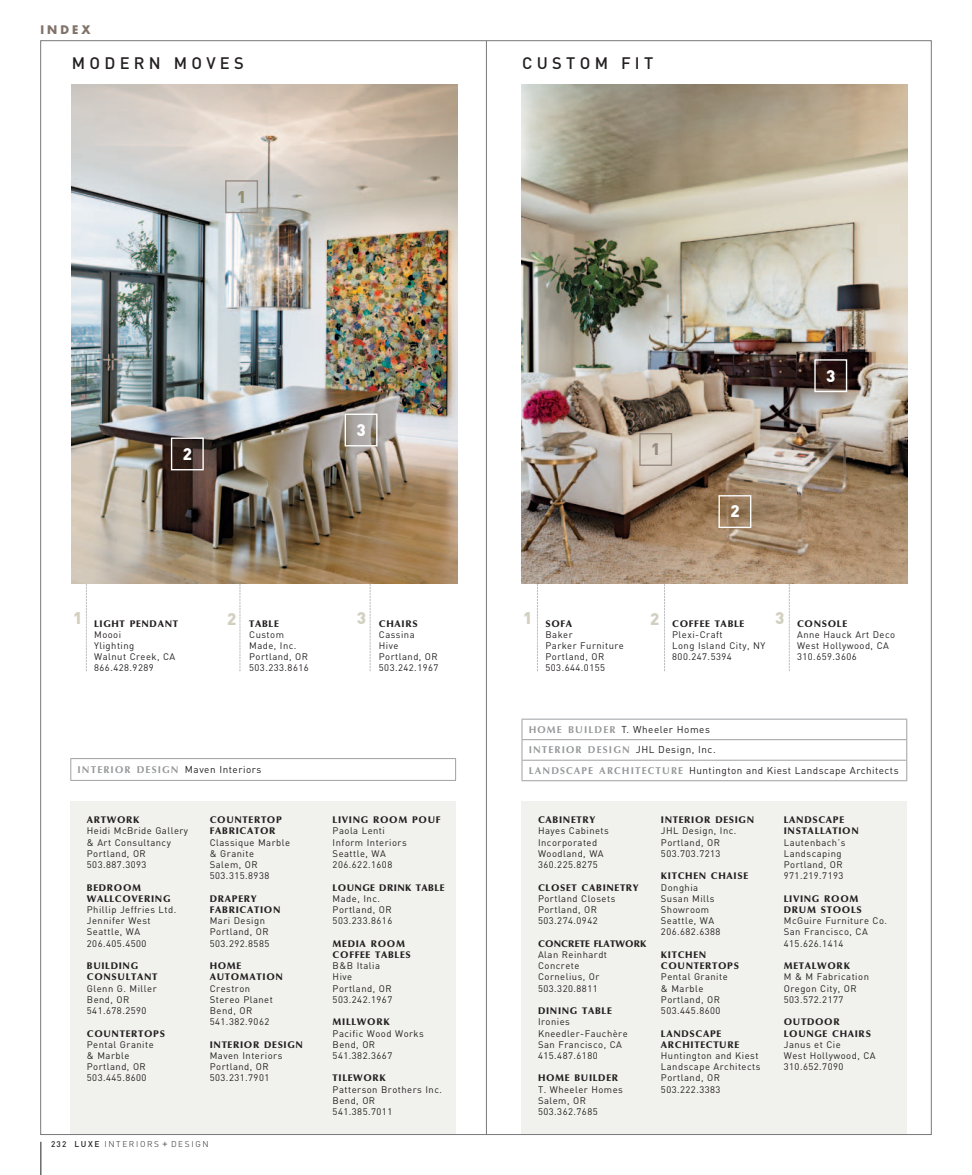
<style>
.page{position:relative;width:972px;height:1175px;background:#fff}
.page>*{position:absolute;margin:0;border:0;box-sizing:border-box;transform-origin:0 0}
.t1{font:500 16.5px "DIN";letter-spacing:.26em;color:#231f20}
.t2{font:900 16.5px "DIN";color:#d2cfc0}
.t3{font:900 16.5px "DIN";color:#fff}
.t4{font:900 16.5px "DIN";color:#948f71}
.t5{font:900 16.5px "DIN";color:#978b83}
.t6{font:700 11.55px "Futura Std";letter-spacing:.26em;color:#81736a}
.t7{font:9.9px "DIN";letter-spacing:.05em;color:#231f20}
.t8{font:700 9.9px "Optima";letter-spacing:.115em;color:#949698}
.t9{font:900 9.6px/11.2px "Optima";letter-spacing:.065em;color:#231f20}
.t10{font:900 9.6px "Optima";letter-spacing:.04em;color:#231f20}
.t11{font:900 9.6px "Optima";letter-spacing:.015em;color:#231f20}
.t12{font:9.45px/11.2px "DIN";letter-spacing:.05em;color:#231f20}
.t13{font:300 8.4px "DIN";letter-spacing:.2em;color:#231f20}
.s1{font-family:"DIN";font-weight:400;color:#231f20}
.s2{font-weight:500;font-size:8.1px}
.s3{font-weight:500}
.s4{font-size:11.1px}
.s5{font-family:"Optima";font-weight:700;color:#949698}
</style>
<div class="page">
<div style="left:522px;top:801px;width:385px;height:333px;background:#f1f1ee"></div>
<div style="left:70px;top:801px;width:386px;height:333px;background:#f1f1ee"></div>
<svg style="left:240px;top:583px;width:1px;height:88px"></svg>
<svg style="left:370px;top:583px;width:1px;height:88px"></svg>
<svg style="left:86px;top:583px;width:1px;height:88px"></svg>
<svg style="left:537px;top:583px;width:1px;height:88px"></svg>
<svg style="left:664px;top:583px;width:1px;height:88px"></svg>
<svg style="left:789px;top:583px;width:1px;height:88px"></svg>
<hr style="left:41px;top:1141px;width:1px;height:33px;background:#231f20">
<hr style="left:486px;top:41px;width:1px;height:1093px;background:#77797b">
<img style="left:72px;top:84px;width:385px;height:499px">
<div style="left:345px;top:413px;width:33px;height:33px;border:1px solid #fff"></div>
<div style="left:225px;top:180px;width:33px;height:33px;border:1px solid #978b83"></div>
<hr style="left:70px;top:758px;width:386px;height:1px;background:#9ea0a2">
<svg style="left:70px;top:759px;width:1px;height:21px"></svg>
<svg style="left:455px;top:759px;width:1px;height:21px"></svg>
<hr style="left:70px;top:780px;width:386px;height:1px;background:#9ea0a2">
<div style="left:171px;top:437px;width:33px;height:33px;border:1px solid #fff"></div>
<img style="left:521px;top:84px;width:386px;height:499px">
<div style="left:814px;top:359px;width:33px;height:33px;border:1px solid #fff"></div>
<div style="left:718px;top:495px;width:33px;height:33px;border:1px solid #fff"></div>
<hr style="left:522px;top:718px;width:385px;height:1px;background:#9ea0a2">
<hr style="left:522px;top:739px;width:385px;height:1px;background:#9ea0a2">
<hr style="left:522px;top:760px;width:385px;height:1px;background:#9ea0a2">
<svg style="left:522px;top:719px;width:1px;height:61px"></svg>
<svg style="left:906px;top:719px;width:1px;height:61px"></svg>
<hr style="left:522px;top:780px;width:385px;height:1px;background:#9ea0a2">
<div style="left:639px;top:433px;width:33px;height:33px;border:1px solid #978b83"></div>
<p class="t6" style="left:40px;top:22px;width:51px">INDEX</p>
<h1 class="t1" style="left:72px;top:53px;width:174px">MODERN MOVES</h1>
<h1 class="t1" style="left:522px;top:53px;width:133px">CUSTOM FIT</h1>
<h1 class="t4" style="left:237px;top:191px;width:11px">1</h1>
<h1 class="t3" style="left:183px;top:448px;width:11px">2</h1>
<h1 class="t3" style="left:356px;top:424px;width:11px">3</h1>
<h1 class="t2" style="left:73px;top:612px;width:11px">1</h1>
<p class="t9" style="left:94px;top:617px;width:85px">LIGHT PENDANT</p>
<p class="t12" style="left:94px;top:628px;width:83px">Moooi<br>Ylighting<br>Walnut Creek, CA<br>866.428.9289</p>
<p class="t9" style="left:249px;top:617px;width:31px">TABLE</p>
<h1 class="t2" style="left:357px;top:612px;width:11px">3</h1>
<p class="t12" style="left:249px;top:628px;width:61px">Custom<br>Made, Inc.<br>Portland, OR<br>503.233.8616</p>
<h1 class="t2" style="left:227px;top:613px;width:11px">2</h1>
<p class="t9" style="left:379px;top:617px;width:40px">CHAIRS</p>
<p class="t12" style="left:379px;top:628px;width:61px">Cassina<br>Hive<br>Portland, OR<br>503.242.1967</p>
<p class="t8" style="left:78px;top:763px;width:185px">INTERIOR DESIGN <span class="s1">Maven Interiors</span></p>
<p class="t9" style="left:87px;top:814px;width:54px">ARTWORK</p>
<p class="t12" style="left:87px;top:825px;width:103px">Heidi McBride Gallery &amp; Art Consultancy<br>Portland, OR<br>503.887.3093</p>
<p class="t9" style="left:87px;top:881px;width:85px">BEDROOM<br>WALLCOVERING</p>
<p class="t12" style="left:87px;top:903px;width:91px">Phillip Jeffries Ltd.<br>Jennifer West<br>Seattle, WA<br>206.405.4500</p>
<p class="t9" style="left:87px;top:960px;width:72px">BUILDING<br>CONSULTANT</p>
<p class="t12" style="left:87px;top:982px;width:71px">Glenn G. Miller<br>Bend, OR<br>541.678.2590</p>
<p class="t9" style="left:87px;top:1027px;width:80px">COUNTERTOPS</p>
<p class="t12" style="left:87px;top:1038px;width:68px">Pental Granite &amp; Marble<br>Portland, OR<br>503.445.8600</p>
<p class="t9" style="left:210px;top:814px;width:74px">COUNTERTOP<br>FABRICATOR</p>
<p class="t12" style="left:210px;top:836px;width:82px">Classique Marble &amp; Granite<br>Salem, OR<br>503.315.8938</p>
<p class="t9" style="left:210px;top:893px;width:72px">DRAPERY<br>FABRICATION</p>
<p class="t12" style="left:210px;top:915px;width:61px">Mari Design<br>Portland, OR<br>503.292.8585</p>
<p class="t9" style="left:210px;top:960px;width:75px">HOME<br>AUTOMATION</p>
<p class="t12" style="left:210px;top:982px;width:65px">Crestron<br>Stereo Planet<br>Bend, OR<br>541.382.9062</p>
<p class="t9" style="left:210px;top:1039px;width:95px">INTERIOR DESIGN</p>
<p class="t12" style="left:210px;top:1049px;width:74px">Maven Interiors<br>Portland, OR<br>503.231.7901</p>
<p class="t13" style="left:51px;top:1138px;width:159px"><span class="s2">232</span> <span class="s3">LUXE</span> INTERIORS <span class="s4">+</span> DESIGN</p>
<p class="t9" style="left:333px;top:814px;width:109px">LIVING ROOM POUF</p>
<p class="t12" style="left:333px;top:825px;width:76px">Paola Lenti<br>Inform Interiors<br>Seattle, WA<br>206.622.1608</p>
<p class="t10" style="left:333px;top:881px;width:113px">LOUNGE DRINK TABLE</p>
<p class="t12" style="left:333px;top:892px;width:61px">Made, Inc.<br>Portland, OR<br>503.233.8616</p>
<p class="t9" style="left:333px;top:938px;width:80px">MEDIA ROOM<br>COFFEE TABLES</p>
<p class="t12" style="left:333px;top:960px;width:61px">B&amp;B Italia<br>Hive<br>Portland, OR<br>503.242.1967</p>
<p class="t9" style="left:333px;top:1016px;width:59px">MILLWORK</p>
<p class="t12" style="left:333px;top:1027px;width:93px">Pacific Wood Works<br>Bend, OR<br>541.382.3667</p>
<p class="t9" style="left:333px;top:1072px;width:55px">TILEWORK</p>
<p class="t12" style="left:333px;top:1083px;width:111px">Patterson Brothers Inc.<br>Bend, OR<br>541.385.7011</p>
<h1 class="t5" style="left:651px;top:443px;width:11px">1</h1>
<h1 class="t3" style="left:730px;top:506px;width:11px">2</h1>
<h1 class="t3" style="left:826px;top:370px;width:11px">3</h1>
<h1 class="t2" style="left:523px;top:612px;width:11px">1</h1>
<p class="t9" style="left:545px;top:617px;width:28px">SOFA</p>
<h1 class="t2" style="left:775px;top:612px;width:11px">3</h1>
<p class="t12" style="left:545px;top:628px;width:80px">Baker<br>Parker Furniture<br>Portland, OR<br>503.644.0155</p>
<h1 class="t2" style="left:650px;top:613px;width:11px">2</h1>
<p class="t9" style="left:797px;top:617px;width:52px">CONSOLE</p>
<p class="t12" style="left:797px;top:628px;width:100px">Anne Hauck Art Deco<br>West Hollywood, CA<br>310.659.3606</p>
<p class="t9" style="left:672px;top:617px;width:74px">COFFEE TABLE</p>
<p class="t12" style="left:672px;top:628px;width:95px">Plexi-Craft<br>Long Island City, NY<br>800.247.5394</p>
<p class="t7" style="left:529px;top:723px;width:183px"><span class="s5">HOME BUILDER</span> T. Wheeler Homes</p>
<p class="t8" style="left:529px;top:744px;width:188px">INTERIOR DESIGN <span class="s1">JHL Design, Inc.</span></p>
<p class="t7" style="left:529px;top:764px;width:371px"><span class="s5">LANDSCAPE ARCHITECTURE</span> Huntington and Kiest Landscape Architects</p>
<p class="t9" style="left:538px;top:814px;width:59px">CABINETRY</p>
<p class="t12" style="left:538px;top:825px;width:72px">Hayes Cabinets<br>Incorporated<br>Woodland, WA<br>360.225.8275</p>
<p class="t9" style="left:538px;top:881px;width:102px">CLOSET CABINETRY</p>
<p class="t12" style="left:538px;top:892px;width:79px">Portland Closets<br>Portland, OR<br>503.274.0942</p>
<p class="t11" style="left:538px;top:937px;width:110px">CONCRETE FLATWORK</p>
<p class="t12" style="left:538px;top:948px;width:71px">Alan Reinhardt<br>Concrete<br>Cornelius, Or<br>503.320.8811</p>
<p class="t9" style="left:538px;top:1005px;width:75px">DINING TABLE</p>
<p class="t12" style="left:538px;top:1016px;width:91px">Ironies<br>Kneedler-Fauchère<br>San Francisco, CA<br>415.487.6180</p>
<p class="t9" style="left:538px;top:1072px;width:82px">HOME BUILDER</p>
<p class="t12" style="left:538px;top:1083px;width:86px">T. Wheeler Homes<br>Salem, OR<br>503.362.7685</p>
<p class="t9" style="left:661px;top:814px;width:95px">INTERIOR DESIGN</p>
<p class="t12" style="left:661px;top:825px;width:77px">JHL Design, Inc.<br>Portland, OR<br>503.703.7213</p>
<p class="t9" style="left:661px;top:870px;width:89px">KITCHEN CHAISE</p>
<p class="t12" style="left:661px;top:881px;width:61px">Donghia<br>Susan Mills<br>Showroom<br>Seattle, WA<br>206.682.6388</p>
<p class="t9" style="left:661px;top:949px;width:80px">KITCHEN<br>COUNTERTOPS</p>
<p class="t12" style="left:661px;top:971px;width:68px">Pental Granite &amp; Marble<br>Portland, OR<br>503.445.8600</p>
<p class="t9" style="left:661px;top:1027px;width:80px">LANDSCAPE<br>ARCHITECTURE</p>
<p class="t12" style="left:661px;top:1049px;width:101px">Huntington and Kiest<br>Landscape Architects<br>Portland, OR<br>503.222.3383</p>
<p class="t9" style="left:784px;top:814px;width:77px">LANDSCAPE<br>INSTALLATION</p>
<p class="t12" style="left:784px;top:836px;width:63px">Lautenbach’s<br>Landscaping<br>Portland, OR<br>971.219.7193</p>
<p class="t9" style="left:784px;top:893px;width:79px">LIVING ROOM<br>DRUM STOOLS</p>
<p class="t12" style="left:784px;top:915px;width:105px">McGuire Furniture Co.<br>San Francisco, CA<br>415.626.1414</p>
<p class="t9" style="left:784px;top:960px;width:68px">METALWORK</p>
<p class="t12" style="left:784px;top:971px;width:87px">M &amp; M Fabrication<br>Oregon City, OR<br>503.572.2177</p>
<p class="t9" style="left:784px;top:1016px;width:89px">OUTDOOR<br>LOUNGE CHAIRS</p>
<p class="t12" style="left:784px;top:1038px;width:93px">Janus et Cie<br>West Hollywood, CA<br>310.652.7090</p>
</div>
